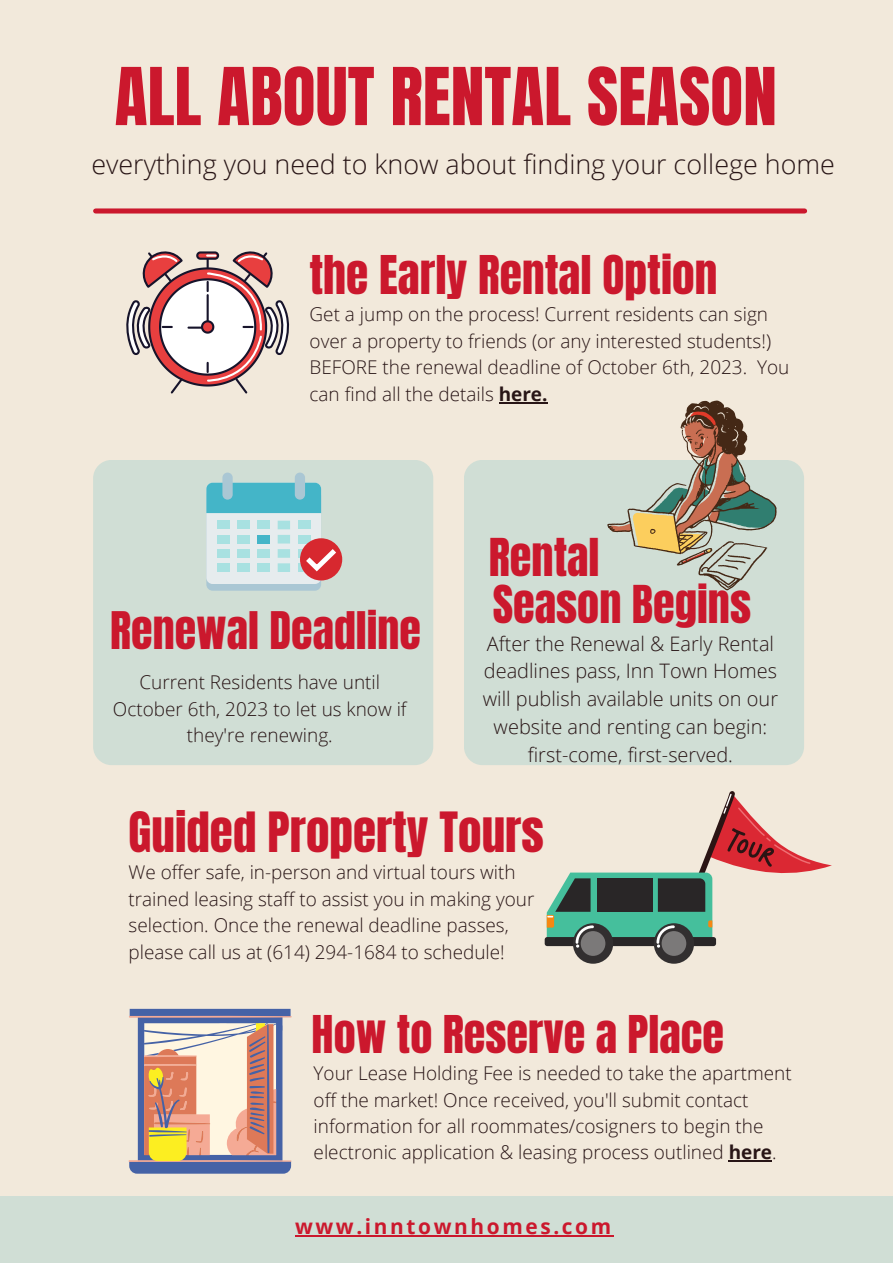
<style>
.page{position:relative;width:893px;height:1263px;background:#f2e9db}
.page>*{position:absolute;margin:0;border:0;box-sizing:border-box;transform-origin:0 0}
.t1{font:67.8px "Anton";color:#cb182d}
.t2{font:47.17px "Anton";color:#cb182d}
.t3{font:45.45px "Anton";color:#cb182d}
.t4{font:44.4px "Anton";color:#cb182d}
.t5{font:44.25px "Anton";color:#cb182d}
.t6{font:44.03px "Anton";color:#cb182d}
.t7{font:300 26.92px "Open Sans";color:#281516}
.t8{font:700 20.85px "Open Sans";letter-spacing:.125em;color:#cb182d}
.t9{font:300 19.95px/27.9px "Open Sans";color:#281516;text-align:center}
.t10{font:300 18.98px/26.4px "Open Sans";color:#281516}
.s1{font-weight:700}
</style>
<div class="page">
<div style="left:464px;top:460px;width:340px;height:305px;background:#d0ded5;border-radius:19px"></div>
<div style="left:96px;top:208px;width:708px;height:5px;background:#cb182d"></div>
<div style="left:93px;top:460px;width:340px;height:305px;background:#d0ded5;border-radius:19px"></div>
<svg style="left:607px;top:400px;width:170px;height:190px"></svg>
<div style="left:0;top:1196px;width:893px;height:67px;background:#d0ded5"></div>
<svg style="left:126px;top:251px;width:164px;height:143px"></svg>
<div style="left:206px;top:489px;width:115px;height:102px;background:#aac7d4;border-radius:6px"></div>
<div style="left:206px;top:483px;width:115px;height:101px;background:#e6ecee;border-radius:6px"></div>
<div style="left:206px;top:483px;width:115px;height:30px;background:#44b5c8"></div>
<div style="left:217px;top:521px;width:13px;height:8px;background:#a8e1e1"></div>
<div style="left:237px;top:521px;width:13px;height:8px;background:#a8e1e1"></div>
<div style="left:257px;top:521px;width:13px;height:8px;background:#a8e1e1"></div>
<div style="left:278px;top:521px;width:12px;height:8px;background:#a8e1e1"></div>
<div style="left:298px;top:521px;width:12px;height:8px;background:#a8e1e1"></div>
<div style="left:217px;top:535px;width:13px;height:8px;background:#a8e1e1"></div>
<div style="left:237px;top:535px;width:13px;height:8px;background:#a8e1e1"></div>
<div style="left:257px;top:535px;width:13px;height:8px;background:#44b5c8"></div>
<div style="left:278px;top:535px;width:12px;height:8px;background:#a8e1e1"></div>
<div style="left:298px;top:535px;width:12px;height:8px;background:#a8e1e1"></div>
<div style="left:217px;top:549px;width:13px;height:9px;background:#a8e1e1"></div>
<div style="left:237px;top:549px;width:13px;height:9px;background:#a8e1e1"></div>
<div style="left:257px;top:549px;width:13px;height:9px;background:#a8e1e1"></div>
<div style="left:278px;top:549px;width:12px;height:9px;background:#a8e1e1"></div>
<div style="left:298px;top:549px;width:12px;height:9px;background:#a8e1e1"></div>
<div style="left:217px;top:563px;width:13px;height:9px;background:#a8e1e1"></div>
<div style="left:237px;top:563px;width:13px;height:9px;background:#a8e1e1"></div>
<div style="left:257px;top:563px;width:13px;height:9px;background:#a8e1e1"></div>
<div style="left:278px;top:563px;width:12px;height:9px;background:#a8e1e1"></div>
<div style="left:298px;top:563px;width:12px;height:9px;background:#a8e1e1"></div>
<div style="left:222px;top:473px;width:11px;height:27px;background:#aac7d4;border-radius:5px"></div>
<div style="left:295px;top:473px;width:10px;height:27px;background:#aac7d4;border-radius:5px"></div>
<div style="left:300px;top:538px;width:42px;height:42px;background:#d7282f;border-radius:50%"></div>
<svg style="left:301px;top:544px;width:40px;height:31px"></svg>
<div style="left:545px;top:937px;width:171px;height:9px;background:#292627;border-radius:3px"></div>
<div style="left:654px;top:923px;width:40px;height:41px;background:#322f30;border-radius:50%"></div>
<div style="left:661px;top:931px;width:25px;height:25px;background:#7b7979;border-radius:50%"></div>
<div style="left:573px;top:923px;width:40px;height:41px;background:#322f30;border-radius:50%"></div>
<div style="left:581px;top:931px;width:24px;height:25px;background:#7b7979;border-radius:50%"></div>
<svg style="left:547px;top:791px;width:285px;height:157px"></svg>
<svg style="left:129px;top:1009px;width:163px;height:165px"></svg>
<hr style="left:499px;top:402px;width:48px;height:1px;background:#281516">
<hr style="left:728px;top:1160px;width:44px;height:2px;background:#281516">
<hr style="left:295px;top:1235px;width:319px;height:1px;background:#cb182d">
<p class="t1" style="left:115px;top:48px;width:664px">ALL ABOUT RENTAL SEASON</p>
<p class="t7" style="left:91px;top:146px;width:745px">everything you need to know about finding your college home</p>
<p class="t3" style="left:309px;top:242px;width:409px">the Early Rental Option</p>
<p class="t10" style="left:310px;top:301px;width:481px">Get a jump on the process! Current residents can sign over a property to friends (or any interested students!)<br>BEFORE the renewal deadline of October 6th, 2023. You can find all the details <span class="s1">here.</span></p>
<p class="t6" style="left:110px;top:599px;width:312px">Renewal Deadline</p>
<p class="t10" style="left:113px;top:668px;width:295px;text-align:center">Current Residents have until<br>October 6th, 2023 to let us know if they're renewing.</p>
<p class="t4" style="left:489px;top:525px;width:112px">Rental</p>
<p class="t4" style="left:493px;top:573px;width:260px">Season Begins</p>
<p class="t9" style="left:483px;top:629px;width:297px">After the Renewal &amp; Early Rental deadlines pass, Inn Town Homes will publish available units on our website and renting can begin: first-come, first-served.</p>
<p class="t2" style="left:129px;top:798px;width:417px">Guided Property Tours</p>
<p class="t10" style="left:129px;top:859px;width:407px">We offer safe, in-person and virtual tours with trained leasing staff to assist you in making your selection. Once the renewal deadline passes, please call us at (614) 294-1684 to schedule!</p>
<p class="t5" style="left:312px;top:1003px;width:414px">How to Reserve a Place</p>
<p class="t10" style="left:314px;top:1059px;width:479px">Your Lease Holding Fee is needed to take the apartment off the market! Once received, you'll submit contact information for all roommates/cosigners to begin the electronic application &amp; leasing process outlined <span class="s1">here</span>.</p>
<p class="t8" style="left:295px;top:1211px;width:318px">www.inntownhomes.com</p>
</div>
